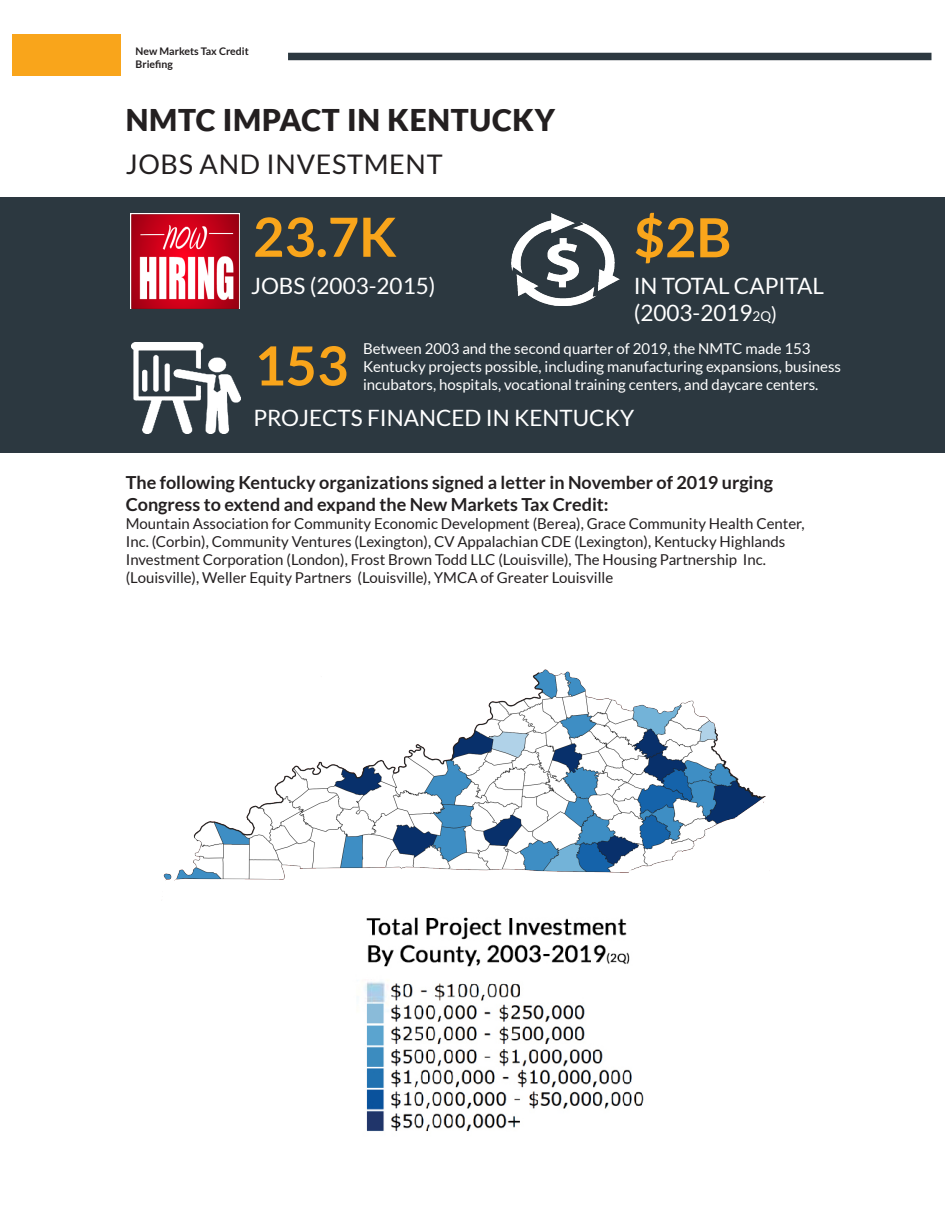
<style>
.page{position:relative;width:945px;height:1215px;background:#fff}
.page>*{position:absolute;margin:0;border:0;box-sizing:border-box;transform-origin:0 0}
.t1{font:700 54px "Lato";color:#f9a51b}
.Heading_1{font:900 30px "Lato";letter-spacing:.025em;color:#231f20}
.Heading_1-2{font:27px "Lato";letter-spacing:.025em;color:#231f20}
.t2{font:22.5px "Lato";color:#fff}
.t3{font:700 18px/21.6px "Lato";color:#231f20}
.t4{font:15px/18px "Lato";color:#231f20}
.t5{font:15px/18px "Lato";color:#fff}
.t6{font:700 10.5px/12.6px "Lato";color:#231f20}
.s1{font-size:13.5px}
.s2{font-size:19.5px}
</style>
<div class="page">
<div style="left:288px;top:53px;width:644px;height:7px;background:#2c3840"></div>
<div style="left:13px;top:34px;width:108px;height:42px;background:#f9a51b"></div>
<div style="left:0;top:197px;width:945px;height:256px;background:#2c3840"></div>
<img style="left:130px;top:213px;width:109px;height:95px">
<img style="left:132px;top:342px;width:109px;height:91px">
<img style="left:511px;top:214px;width:109px;height:91px">
<img style="left:365px;top:955px;width:279px;height:177px">
<img style="left:163px;top:669px;width:603px;height:286px">
<p class="t6" style="left:136px;top:45px;width:115px">New Markets Tax Credit<br>Briefing</p>
<p class="Heading_1" style="left:126px;top:102px;width:431px">NMTC IMPACT IN KENTUCKY</p>
<p class="Heading_1-2" style="left:126px;top:150px;width:318px">JOBS AND INVESTMENT</p>
<p class="t1" style="left:253px;top:206px;width:145px">23.7K</p>
<p class="t2" style="left:251px;top:274px;width:186px">JOBS (2003-2015)</p>
<p class="t1" style="left:634px;top:207px;width:99px">$2B</p>
<p class="t2" style="left:634px;top:274px;width:192px">IN TOTAL CAPITAL</p>
<p class="t2" style="left:634px;top:301px;width:145px">(2003-2019<span class="s1">2Q</span><span class="s2">)</span></p>
<p class="t5" style="left:363px;top:340px;width:480px">Between 2003 and the second quarter of 2019, the NMTC made 153<br>Kentucky projects possible, including manufacturing expansions, business</p>
<p class="t1" style="left:254px;top:335px;width:95px">153</p>
<p class="t5" style="left:363px;top:376px;width:457px">incubators, hospitals, vocational training centers, and daycare centers.</p>
<p class="t2" style="left:254px;top:405px;width:382px">PROJECTS FINANCED IN KENTUCKY</p>
<p class="t3" style="left:126px;top:472px;width:649px">The following Kentucky organizations signed a letter in November of 2019 urging<br>Congress to extend and expand the New Markets Tax Credit:</p>
<p class="t4" style="left:126px;top:514px;width:680px">Mountain Association for Community Economic Development (Berea), Grace Community Health Center, Inc. (Corbin), Community Ventures (Lexington), CV Appalachian CDE (Lexington), Kentucky Highlands Investment Corporation (London), Frost Brown Todd LLC (Louisville), The Housing Partnership Inc. (Louisville), Weller Equity Partners (Louisville), YMCA of Greater Louisville</p>
</div>
